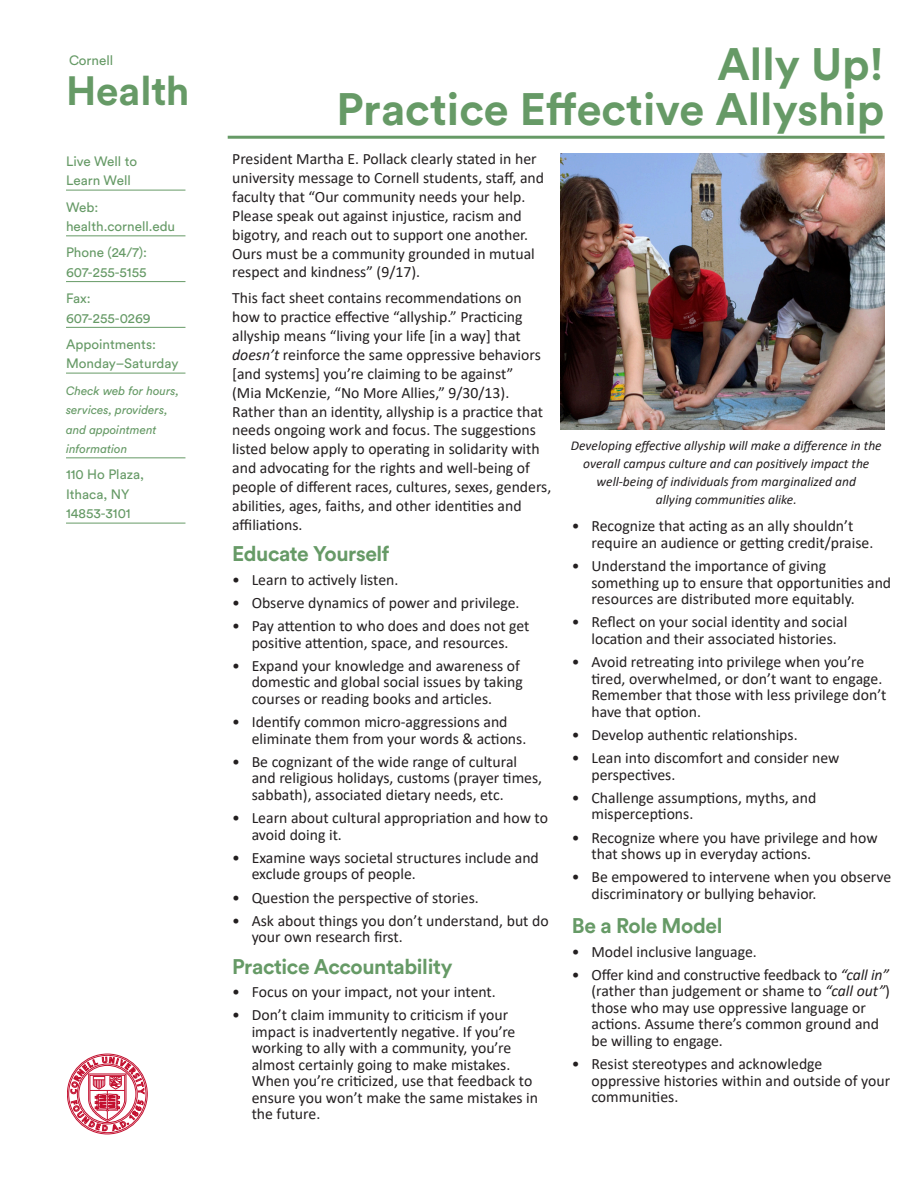
<style>
.page{position:relative;width:918px;height:1188px;background:#fff}
.page>*{position:absolute;margin:0;border:0;box-sizing:border-box;transform-origin:0 0}
.t1{font:700 45px/45px "Circular Std";color:#669a66;text-align:right}
.t2{font:700 40.5px "Circular Std";color:#669a66}
.t3{font:700 21px "Circular Std";letter-spacing:-.02em;color:#669a66}
.t4{font:15.75px/16.5px "Calibri";color:#231f20}
.t5{font:italic 13.5px/18px "Calibri";color:#231f20;text-align:center}
.t6{font:13.5px/19.5px "Circular Std";color:#669a66}
.t7{font:italic 12px/19.5px "Circular Std";color:#669a66}
.s1{font-style:italic}
</style>
<div class="page">
<img style="left:561px;top:153px;width:324px;height:277px">
<hr style="left:228px;top:136px;width:657px;height:3px;background:#669a66">
<svg style="left:67px;top:1053px;width:81px;height:81px"></svg>
<hr style="left:66px;top:190px;width:119px;height:1px;background:#669a66">
<hr style="left:66px;top:236px;width:119px;height:1px;background:#669a66">
<hr style="left:66px;top:281px;width:119px;height:1px;background:#669a66">
<hr style="left:66px;top:327px;width:119px;height:1px;background:#669a66">
<hr style="left:66px;top:373px;width:119px;height:1px;background:#669a66">
<hr style="left:66px;top:458px;width:119px;height:1px;background:#669a66">
<hr style="left:66px;top:523px;width:119px;height:1px;background:#669a66">
<p class="t6" style="left:69px;top:50px;width:46px">Cornell</p>
<h2 class="t2" style="left:66px;top:65px;width:125px">Health</h2>
<p class="t6" style="left:66px;top:151px;width:73px">Live Well to<br>Learn Well</p>
<p class="t6" style="left:66px;top:197px;width:111px">Web: health.cornell.edu</p>
<p class="t6" style="left:66px;top:243px;width:83px">Phone (24/7):<br>607-255-5155</p>
<p class="t6" style="left:66px;top:289px;width:86px">Fax:<br>607-255-0269</p>
<p class="t6" style="left:66px;top:334px;width:114px">Appointments:<br>Monday–Saturday</p>
<p class="t7" style="left:66px;top:381px;width:115px">Check web for hours, services, providers, and appointment information</p>
<p class="t6" style="left:66px;top:465px;width:80px">110 Ho Plaza,<br>Ithaca, NY<br>14853-3101</p>
<h1 class="t1" style="left:337px;top:41px;width:549px">Ally Up!<br>Practice Effective Allyship</h1>
<p class="t4" style="left:232px;top:149px;width:313px;line-height:18.9px">President Martha E. Pollack clearly stated in her university message to Cornell students, staff, and faculty that “Our community needs your help.<br>Please speak out against injustice, racism and bigotry, and reach out to support one another.<br>Ours must be a community grounded in mutual respect and kindness” (9/17).</p>
<p class="t4" style="left:232px;top:288px;width:321px;line-height:18.9px">This fact sheet contains recommendations on how to practice effective “allyship.” Practicing allyship means “living your life [in a way] that <span class="s1">doesn’t</span> reinforce the same oppressive behaviors [and systems] you’re claiming to be against”<br>(Mia McKenzie, “No More Allies,” 9/30/13).<br>Rather than an identity, allyship is a practice that needs ongoing work and focus. The suggestions listed below apply to operating in solidarity with and advocating for the rights and well-being of people of different races, cultures, sexes, genders, abilities, ages, faiths, and other identities and affiliations.</p>
<h3 class="t3" style="left:232px;top:541px;width:159px">Educate Yourself</h3>
<p class="t4" style="left:232px;top:571px;width:168px">• Learn to actively listen.</p>
<p class="t4" style="left:232px;top:594px;width:289px">• Observe dynamics of power and privilege.</p>
<p class="t4" style="left:232px;top:617px;width:299px;text-align:center">• Pay attention to who does and does not get positive attention, space, and resources.</p>
<p class="t4" style="left:252px;top:657px;width:273px;text-indent:-20px">• Expand your knowledge and awareness of domestic and global social issues by taking courses or reading books and articles.</p>
<p class="t4" style="left:252px;top:713px;width:276px;text-indent:-20px">• Identify common micro-aggressions and eliminate them from your words &amp; actions.</p>
<p class="t4" style="left:252px;top:753px;width:292px;text-indent:-20px">• Be cognizant of the wide range of cultural and religious holidays, customs (prayer times, sabbath), associated dietary needs, etc.</p>
<p class="t4" style="left:252px;top:809px;width:298px;text-indent:-20px">• Learn about cultural appropriation and how to avoid doing it.</p>
<p class="t4" style="left:252px;top:849px;width:289px;text-indent:-20px">• Examine ways societal structures include and exclude groups of people.</p>
<p class="t4" style="left:232px;top:889px;width:248px">• Question the perspective of stories.</p>
<p class="t4" style="left:252px;top:912px;width:298px;text-indent:-20px">• Ask about things you don’t understand, but do your own research first.</p>
<h3 class="t3" style="left:232px;top:953px;width:222px">Practice Accountability</h3>
<p class="t4" style="left:232px;top:983px;width:265px">• Focus on your impact, not your intent.</p>
<p class="t4" style="left:252px;top:1007px;width:288px;text-indent:-20px">• Don’t claim immunity to criticism if your impact is inadvertently negative. If you’re working to ally with a community, you’re almost certainly going to make mistakes.<br>When you’re criticized, use that feedback to ensure you won’t make the same mistakes in the future.</p>
<p class="t5" style="left:571px;top:436px;width:312px">Developing effective allyship will make a difference in the overall campus culture and can positively impact the well-being of individuals from marginalized and<br>allying communities alike.</p>
<p class="t4" style="left:591px;top:518px;width:283px;text-indent:-20px">• Recognize that acting as an ally shouldn’t require an audience or getting credit/praise.</p>
<p class="t4" style="left:591px;top:557px;width:301px;text-indent:-20px">• Understand the importance of giving something up to ensure that opportunities and resources are distributed more equitably.</p>
<p class="t4" style="left:572px;top:614px;width:277px;text-align:center">• Reflect on your social identity and social location and their associated histories.</p>
<p class="t4" style="left:591px;top:653px;width:297px;text-indent:-20px">• Avoid retreating into privilege when you’re tired, overwhelmed, or don’t want to engage.<br>Remember that those with less privilege don’t have that option.</p>
<p class="t4" style="left:572px;top:726px;width:227px">• Develop authentic relationships.</p>
<p class="t4" style="left:591px;top:749px;width:250px;text-indent:-20px">• Lean into discomfort and consider new perspectives.</p>
<p class="t4" style="left:591px;top:789px;width:226px;text-indent:-20px">• Challenge assumptions, myths, and misperceptions.</p>
<p class="t4" style="left:591px;top:829px;width:288px;text-indent:-20px">• Recognize where you have privilege and how that shows up in everyday actions.</p>
<p class="t4" style="left:591px;top:869px;width:301px;text-indent:-20px">• Be empowered to intervene when you observe discriminatory or bullying behavior.</p>
<h3 class="t3" style="left:572px;top:912px;width:152px">Be a Role Model</h3>
<p class="t4" style="left:572px;top:943px;width:186px">• Model inclusive language.</p>
<p class="t4" style="left:591px;top:966px;width:300px;text-indent:-20px">• Offer kind and constructive feedback to <span class="s1">“call in” </span>(rather than judgement or shame to <span class="s1">“call out”</span>) those who may use oppressive language or actions. Assume there’s common ground and be willing to engage.</p>
<p class="t4" style="left:591px;top:1055px;width:300px;text-indent:-20px">• Resist stereotypes and acknowledge oppressive histories within and outside of your communities.</p>
</div>
